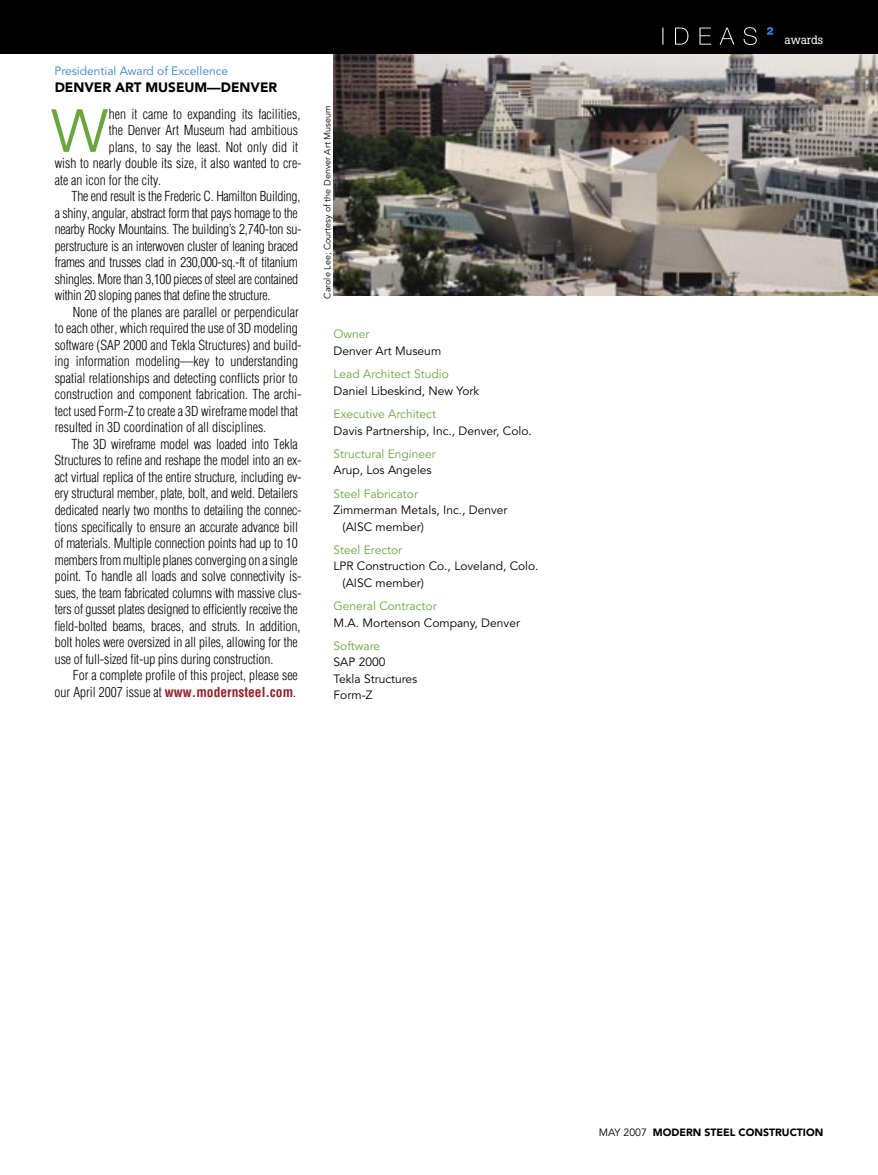
<style>
.page{position:relative;width:878px;height:1175px;background:#fff}
.page>*{position:absolute;margin:0;border:0;box-sizing:border-box;transform-origin:0 0}
.t1{font:60.15px "Avenir LT Std";color:#69a63f}
.t2{font:300 condensed 13.5px "Helvetica";letter-spacing:-.01em;color:#000}
.t3{font:900 13.5px "Avenir LT Std";color:#000}
.t4{font:12px/16.5px "Avenir LT Std";color:#000}
.t5{font:12px "Avenir LT Std";color:#69a63f}
.t6{font:12px "Avenir LT Std";color:#3a82c6}
.t7{font:12px "Boton";color:#fff}
.t8{font:900 10.5px "Avenir LT Std";color:#000}
.t9{font:9px "Avenir LT Std";color:#000}
.s1{font-weight:700;color:#94212d}
.s2{font-weight:400}
</style>
<div class="page">
<div style="left:0;top:0;width:878px;height:54px;background:#000"></div>
<svg style="left:662px;top:27px;width:94px;height:18px"></svg>
<svg style="left:766px;top:27px;width:7px;height:8px"></svg>
<img style="left:333px;top:54px;width:545px;height:242px">
<p class="t6" style="left:54px;top:64px;width:175px">Presidential Award of Excellence</p>
<p class="t3" style="left:55px;top:79px;width:224px">DENVER ART MUSEUM—DENVER</p>
<h1 class="t1" style="left:51px;top:96px;width:58px">W</h1>
<p class="t2" style="left:109px;top:105px;width:193px">hen it came to expanding its facilities,</p>
<p class="t2" style="left:109px;top:122px;width:191px">the Denver Art Museum had ambitious</p>
<p class="t2" style="left:109px;top:138px;width:191px">plans, to say the least. Not only did it</p>
<p class="t2" style="left:55px;top:155px;width:248px">wish to nearly double its size, it also wanted to cre-</p>
<p class="t2" style="left:55px;top:171px;width:108px">ate an icon for the city.</p>
<p class="t2" style="left:72px;top:188px;width:230px">The end result is the Frederic C. Hamilton Building,</p>
<p class="t2" style="left:55px;top:204px;width:244px">a shiny, angular, abstract form that pays homage to the</p>
<p class="t2" style="left:55px;top:221px;width:248px">nearby Rocky Mountains. The building’s 2,740-ton su-</p>
<p class="t2" style="left:55px;top:237px;width:244px">perstructure is an interwoven cluster of leaning braced</p>
<p class="t2" style="left:55px;top:254px;width:244px">frames and trusses clad in 230,000-sq.-ft of titanium</p>
<p class="t2" style="left:55px;top:270px;width:245px">shingles. More than 3,100 pieces of steel are contained</p>
<p class="t2" style="left:55px;top:287px;width:217px">within 20 sloping panes that define the structure.</p>
<p class="t2" style="left:73px;top:303px;width:227px">None of the planes are parallel or perpendicular</p>
<p class="t2" style="left:55px;top:320px;width:244px">to each other, which required the use of 3D modeling</p>
<p class="t2" style="left:55px;top:336px;width:248px">software (SAP 2000 and Tekla Structures) and build-</p>
<p class="t2" style="left:55px;top:353px;width:245px">ing information modeling—key to understanding</p>
<p class="t2" style="left:55px;top:369px;width:245px">spatial relationships and detecting conflicts prior to</p>
<p class="t2" style="left:55px;top:386px;width:248px">construction and component fabrication. The archi-</p>
<p class="t2" style="left:55px;top:402px;width:245px">tect used Form-Z to create a 3D wireframe model that</p>
<p class="t2" style="left:55px;top:419px;width:213px">resulted in 3D coordination of all disciplines.</p>
<p class="t2" style="left:72px;top:435px;width:228px">The 3D wireframe model was loaded into Tekla</p>
<p class="t2" style="left:55px;top:452px;width:249px">Structures to refine and reshape the model into an ex-</p>
<p class="t2" style="left:55px;top:468px;width:248px">act virtual replica of the entire structure, including ev-</p>
<p class="t2" style="left:55px;top:485px;width:245px">ery structural member, plate, bolt, and weld. Detailers</p>
<p class="t2" style="left:55px;top:501px;width:248px">dedicated nearly two months to detailing the connec-</p>
<p class="t2" style="left:55px;top:518px;width:245px">tions specifically to ensure an accurate advance bill</p>
<p class="t2" style="left:55px;top:534px;width:245px">of materials. Multiple connection points had up to 10</p>
<p class="t2" style="left:55px;top:551px;width:244px">members from multiple planes converging on a single</p>
<p class="t2" style="left:55px;top:567px;width:248px">point. To handle all loads and solve connectivity is-</p>
<p class="t2" style="left:55px;top:584px;width:248px">sues, the team fabricated columns with massive clus-</p>
<p class="t2" style="left:55px;top:600px;width:244px">ters of gusset plates designed to efficiently receive the</p>
<p class="t2" style="left:54px;top:617px;width:247px">field-bolted beams, braces, and struts. In addition,</p>
<p class="t2" style="left:55px;top:633px;width:244px">bolt holes were oversized in all piles, allowing for the</p>
<p class="t2" style="left:55px;top:650px;width:220px">use of full-sized fit-up pins during construction.</p>
<p class="t2" style="left:73px;top:666px;width:226px">For a complete profile of this project, please see</p>
<p class="t2" style="left:55px;top:683px;width:243px">our April 2007 issue at <span class="s1">www.modernsteel.com</span>.</p>
<p class="t9" style="left:322px;top:299px;width:195px;rotate:-90deg">Carole Lee; Courtesy of the Denver Art Museum</p>
<p class="t5" style="left:333px;top:327px;width:38px">Owner</p>
<p class="t4" style="left:333px;top:343px;width:109px">Denver Art Museum</p>
<p class="t5" style="left:333px;top:367px;width:117px">Lead Architect Studio</p>
<p class="t4" style="left:333px;top:383px;width:147px">Daniel Libeskind, New York</p>
<p class="t5" style="left:333px;top:407px;width:104px">Executive Architect</p>
<p class="t4" style="left:333px;top:422px;width:200px">Davis Partnership, Inc., Denver, Colo.</p>
<p class="t5" style="left:333px;top:447px;width:104px">Structural Engineer</p>
<p class="t4" style="left:333px;top:462px;width:100px">Arup, Los Angeles</p>
<p class="t5" style="left:333px;top:486px;width:86px">Steel Fabricator</p>
<p class="t4" style="left:342px;top:502px;width:166px;text-indent:-9px">Zimmerman Metals, Inc., Denver (AISC member)</p>
<p class="t5" style="left:333px;top:543px;width:70px">Steel Erector</p>
<p class="t4" style="left:342px;top:558px;width:197px;text-indent:-9px">LPR Construction Co., Loveland, Colo. (AISC member)</p>
<p class="t5" style="left:333px;top:599px;width:105px">General Contractor</p>
<p class="t4" style="left:333px;top:614px;width:188px">M.A. Mortenson Company, Denver</p>
<p class="t5" style="left:333px;top:639px;width:48px">Software</p>
<p class="t4" style="left:333px;top:654px;width:85px">SAP 2000<br>Tekla Structures<br>Form-Z</p>
<p class="t7" style="left:784px;top:33px;width:40px">awards</p>
<p class="t8" style="left:599px;top:1125px;width:226px"><span class="s2">MAY 2007</span> MODERN STEEL CONSTRUCTION</p>
</div>
